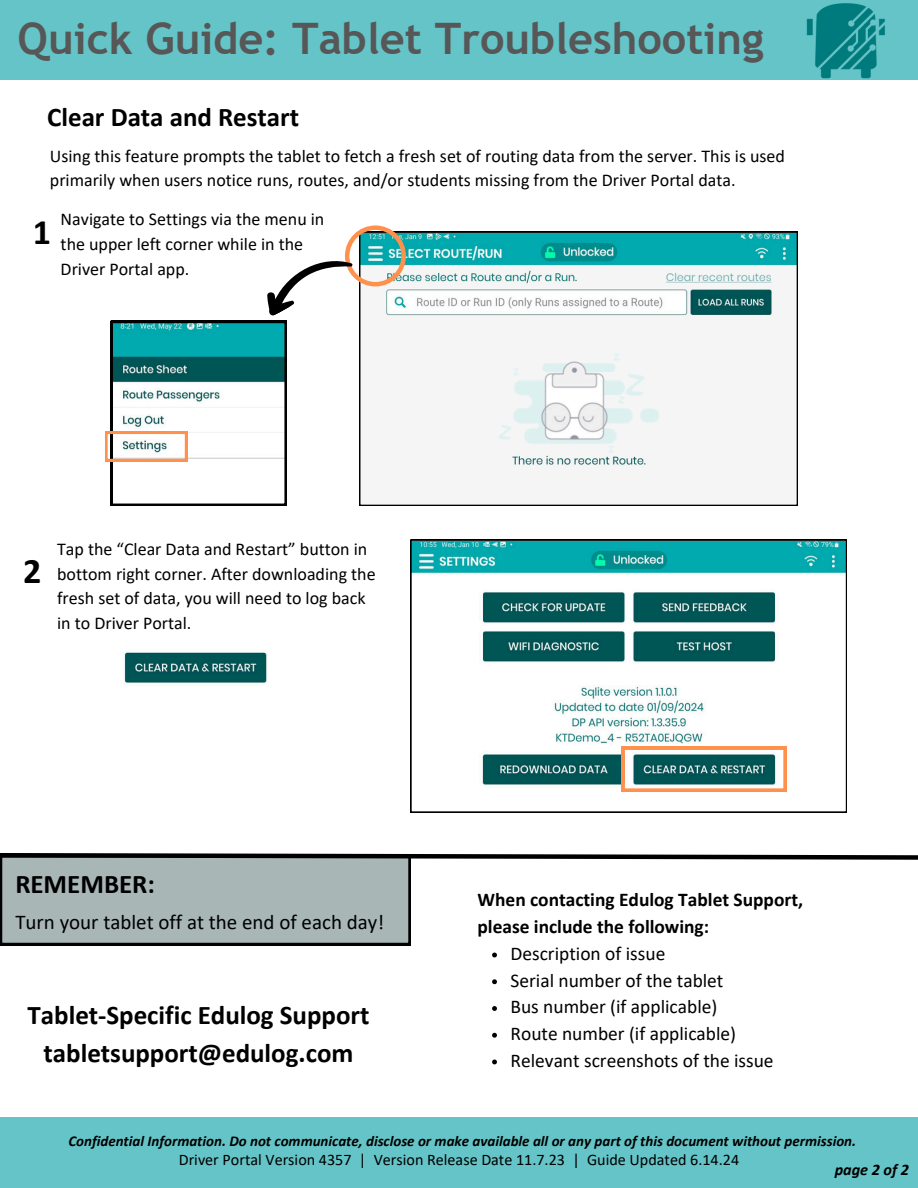
<style>
.page{position:relative;width:918px;height:1188px;background:#fff}
.page>*{position:absolute;margin:0;border:0;box-sizing:border-box;transform-origin:0 0}
.t1{font:700 43.35px "Trebuchet MS";color:#575757}
.t2{font:700 36px "Calibri";color:#000}
.t3{font:700 27px "Calibri";color:#000}
.t4{font:21px "Calibri";color:#000}
.t5{font:19.5px "Calibri";color:#000}
.t6{font:700 19.5px/26.7px "Calibri";color:#000}
.t7{font:18px/24.8px "Calibri";color:#000}
.t8{font:16.2px "Calibri";color:#000}
.t9{font:italic 700 16.2px "Calibri";color:#000}
.t10{font:italic 700 15px "Calibri";color:#000}
</style>
<div class="page">
<div style="left:0;top:0;width:918px;height:80px;background:#65c4c7"></div>
<div style="left:0;top:1117px;width:918px;height:71px;background:#65c4c7"></div>
<svg style="left:411px;top:540px;width:436px;height:272px"></svg>
<svg style="left:359px;top:232px;width:439px;height:274px"></svg>
<svg style="left:105px;top:225px;width:301px;height:280px"></svg>
<svg style="left:622px;top:747px;width:165px;height:45px"></svg>
<img style="left:124px;top:652px;width:143px;height:31px">
<svg style="left:492px;top:953px;width:5px;height:4px"></svg>
<svg style="left:492px;top:979px;width:5px;height:5px"></svg>
<svg style="left:492px;top:1006px;width:5px;height:5px"></svg>
<svg style="left:492px;top:1033px;width:5px;height:5px"></svg>
<svg style="left:492px;top:1060px;width:5px;height:4px"></svg>
<svg style="left:0;top:853px;width:918px;height:92px"></svg>
<img style="left:806px;top:4px;width:79px;height:75px">
<p class="t1" style="left:17px;top:14px;width:748px">Quick Guide: Tablet Troubleshooting</p>
<p class="t3" style="left:47px;top:105px;width:253px">Clear Data and Restart</p>
<p class="t7" style="left:50px;top:145px;width:737px">Using this feature prompts the tablet to fetch a fresh set of routing data from the server. This is used primarily when users notice runs, routes, and/or students missing from the Driver Portal data.</p>
<h6 class="t7" style="left:61px;top:208px;width:265px">Navigate to Settings via the menu in the upper left corner while in the<br>Driver Portal app.</h6>
<p class="t2" style="left:33px;top:217px;width:20px">1</p>
<p class="t2" style="left:23px;top:556px;width:20px">2</p>
<p class="t7" style="left:57px;top:538px;width:320px">Tap the “Clear Data and Restart” button in bottom right corner. After downloading the fresh set of data, you will need to log back in to Driver Portal.</p>
<p class="t3" style="left:15px;top:873px;width:141px">REMEMBER:</p>
<h3 class="t4" style="left:15px;top:913px;width:370px">Turn your tablet off at the end of each day!</h3>
<h5 class="t3" style="left:28px;top:1004px;width:343px">Tablet-Specific Edulog Support</h5>
<p class="t3" style="left:44px;top:1041px;width:311px">tabletsupport@edulog.com</p>
<h4 class="t6" style="left:478px;top:888px;width:327px">When contacting Edulog Tablet Support, please include the following:</h4>
<p class="t5" style="left:511px;top:945px;width:156px">Description of issue</p>
<p class="t5" style="left:511px;top:972px;width:214px">Serial number of the tablet</p>
<p class="t5" style="left:511px;top:999px;width:208px">Bus number (if applicable)</p>
<p class="t5" style="left:511px;top:1025px;width:227px">Route number (if applicable)</p>
<p class="t5" style="left:511px;top:1052px;width:265px">Relevant screenshots of the issue</p>
<p class="t10" style="left:68px;top:1135px;width:789px">Confidential Information. Do not communicate, disclose or make available all or any part of this document without permission.</p>
<p class="t8" style="left:179px;top:1153px;width:562px">Driver Portal Version 4357 | Version Release Date 11.7.23 | Guide Updated 6.14.24</p>
<p class="t9" style="left:835px;top:1163px;width:76px">page 2 of 2</p>
</div>
